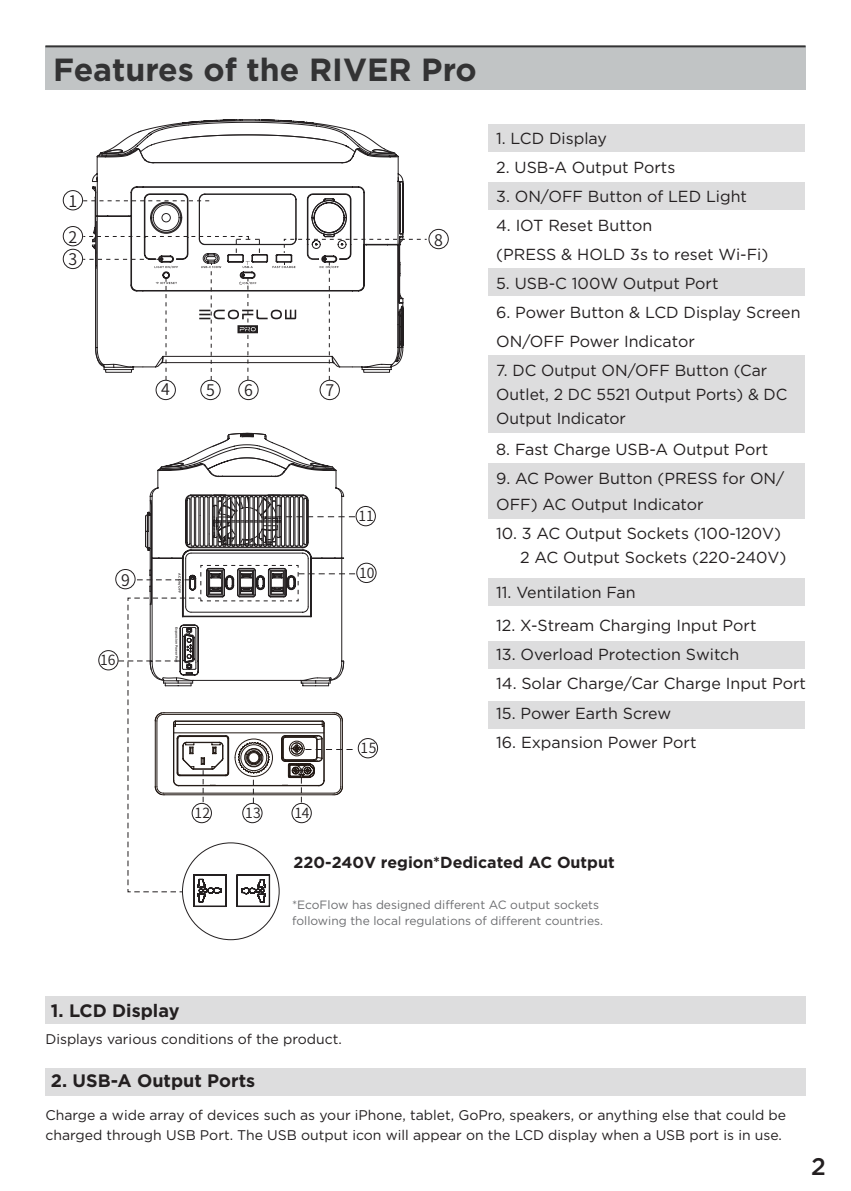
<style>
.page{position:relative;width:851px;height:1191px;background:#fff}
.page>*{position:absolute;margin:0;border:0;box-sizing:border-box;transform-origin:0 0}
.t1{font:700 32px "Gotham";color:#333334}
.t2{font:500 24px "Gotham";color:#231f20}
.t3{font:700 18px "Gotham";color:#231f20}
.t4{font:16px/24px "Gotham";color:#231f20}
.t5{font:700 16px "Gotham";color:#231f20}
.t6{font:16px "Source Han Sans CN";color:#231f20}
.t7{font:14px "Gotham";color:#231f20}
.t8{font:14px "Source Han Sans CN";letter-spacing:.005em;color:#231f20}
.t9{font:12px/16px "Gotham";color:#6c6d70}
.t10{font:500 3.2px "Gotham";color:#231f20}
</style>
<div class="page">
<div style="left:45px;top:46px;width:760px;height:44px;background:#c1c4c5"></div>
<hr style="left:45px;top:45px;width:760px;height:2px;background:#333334">
<div style="left:45px;top:996px;width:760px;height:28px;background:#ddddde"></div>
<div style="left:45px;top:1068px;width:760px;height:27px;background:#ddddde"></div>
<svg style="left:92px;top:120px;width:311px;height:116px"></svg>
<div style="left:320px;top:380px;width:19px;height:20px;border:1px solid #231f20;border-radius:50%"></div>
<div style="left:115px;top:569px;width:20px;height:20px;border:1px solid #231f20;border-radius:50%"></div>
<div style="left:98px;top:650px;width:20px;height:20px;border:1px solid #231f20;border-radius:50%"></div>
<div style="left:428px;top:229px;width:20px;height:20px;border:1px solid #231f20;border-radius:50%"></div>
<div style="left:356px;top:506px;width:19px;height:20px;border:1px solid #231f20;border-radius:50%"></div>
<div style="left:356px;top:563px;width:20px;height:20px;border:1px solid #231f20;border-radius:50%"></div>
<div style="left:358px;top:738px;width:20px;height:20px;border:1px solid #231f20;border-radius:50%"></div>
<div style="left:63px;top:190px;width:20px;height:20px;border:1px solid #231f20;border-radius:50%"></div>
<div style="left:63px;top:226px;width:20px;height:20px;border:1px solid #231f20;border-radius:50%"></div>
<div style="left:63px;top:249px;width:20px;height:20px;border:1px solid #231f20;border-radius:50%"></div>
<div style="left:238px;top:380px;width:20px;height:20px;border:1px solid #231f20;border-radius:50%"></div>
<div style="left:200px;top:380px;width:20px;height:20px;border:1px solid #231f20;border-radius:50%"></div>
<div style="left:156px;top:380px;width:20px;height:20px;border:1px solid #231f20;border-radius:50%"></div>
<svg style="left:83px;top:200px;width:126px;height:1px"></svg>
<div style="left:488px;top:578px;width:316px;height:27px;background:#ddddde"></div>
<div style="left:488px;top:355px;width:316px;height:78px;background:#ddddde"></div>
<div style="left:488px;top:463px;width:316px;height:55px;background:#ddddde"></div>
<div style="left:488px;top:125px;width:316px;height:27px;background:#ddddde"></div>
<div style="left:488px;top:642px;width:316px;height:27px;background:#ddddde"></div>
<div style="left:488px;top:701px;width:316px;height:27px;background:#ddddde"></div>
<div style="left:488px;top:269px;width:316px;height:27px;background:#ddddde"></div>
<div style="left:488px;top:183px;width:316px;height:27px;background:#ddddde"></div>
<svg style="left:118px;top:434px;width:237px;height:473px"></svg>
<svg style="left:83px;top:236px;width:344px;height:144px"></svg>
<p class="t1" style="left:53px;top:48px;width:425px">Features of the RIVER Pro</p>
<p class="t6" style="left:68px;top:192px;width:10px">1</p>
<p class="t6" style="left:68px;top:228px;width:10px">2</p>
<p class="t6" style="left:68px;top:250px;width:10px">3</p>
<p class="t6" style="left:161px;top:380px;width:10px">4</p>
<p class="t6" style="left:206px;top:381px;width:10px">5</p>
<p class="t6" style="left:244px;top:381px;width:10px">6</p>
<p class="t6" style="left:121px;top:571px;width:10px">9</p>
<p class="t8" style="left:100px;top:652px;width:17px">16</p>
<p class="t10" style="left:182px;top:573px;width:21px;rotate:90deg">AC ON/OFF</p>
<p class="t10" style="left:179px;top:627px;width:37px;rotate:90deg">Expansion Power Port</p>
<p class="t6" style="left:325px;top:381px;width:10px">7</p>
<p class="t8" style="left:358px;top:508px;width:17px">11</p>
<p class="t8" style="left:359px;top:565px;width:17px">10</p>
<p class="t6" style="left:434px;top:231px;width:10px">8</p>
<p class="t8" style="left:360px;top:740px;width:17px">15</p>
<p class="t4" style="left:496px;top:126px;width:112px">1. LCD Display</p>
<p class="t4" style="left:496px;top:155px;width:181px">2. USB-A Output Ports</p>
<p class="t4" style="left:496px;top:184px;width:252px">3. ON/OFF Button of LED Light</p>
<p class="t4" style="left:496px;top:213px;width:157px">4. IOT Reset Button</p>
<p class="t4" style="left:496px;top:242px;width:274px">(PRESS &amp; HOLD 3s to reset Wi-Fi)</p>
<p class="t4" style="left:496px;top:271px;width:224px">5. USB-C 100W Output Port</p>
<p class="t4" style="left:496px;top:300px;width:306px">6. Power Button &amp; LCD Display Screen</p>
<p class="t4" style="left:496px;top:329px;width:200px">ON/OFF Power Indicator</p>
<p class="t4" style="left:496px;top:358px;width:293px">7. DC Output ON/OFF Button (Car<br>Outlet, 2 DC 5521 Output Ports) &amp; DC<br>Output Indicator</p>
<p class="t4" style="left:496px;top:437px;width:274px">8. Fast Charge USB-A Output Port</p>
<p class="t4" style="left:496px;top:465px;width:289px;line-height:26px">9. AC Power Button (PRESS for ON/<br>OFF) AC Output Indicator</p>
<p class="t4" style="left:496px;top:521px;width:286px">10. 3 AC Output Sockets (100-120V)</p>
<p class="t4" style="left:520px;top:545px;width:268px">2 AC Output Sockets (220-240V)</p>
<p class="t4" style="left:496px;top:579px;width:141px">11. Ventilation Fan</p>
<p class="t4" style="left:496px;top:613px;width:262px">12. X-Stream Charging Input Port</p>
<p class="t4" style="left:496px;top:642px;width:244px">13. Overload Protection Switch</p>
<p class="t4" style="left:496px;top:671px;width:311px">14. Solar Charge/Car Charge Input Port</p>
<p class="t4" style="left:496px;top:701px;width:176px">15. Power Earth Screw</p>
<p class="t4" style="left:496px;top:730px;width:202px">16. Expansion Power Port</p>
<p class="t8" style="left:194px;top:805px;width:17px">12</p>
<p class="t8" style="left:245px;top:805px;width:17px">13</p>
<p class="t8" style="left:294px;top:805px;width:17px">14</p>
<p class="t5" style="left:293px;top:851px;width:322px">220-240V region*Dedicated AC Output</p>
<p class="t3" style="left:51px;top:998px;width:130px">1. LCD Display</p>
<p class="t9" style="left:292px;top:896px;width:312px">*EcoFlow has designed different AC output sockets following the local regulations of different countries.</p>
<p class="t7" style="left:45px;top:1030px;width:298px">Displays various conditions of the product.</p>
<p class="t3" style="left:51px;top:1068px;width:206px">2. USB-A Output Ports</p>
<p class="t7" style="left:45px;top:1105px;width:742px">Charge a wide array of devices such as your iPhone, tablet, GoPro, speakers, or anything else that could be</p>
<p class="t7" style="left:45px;top:1125px;width:738px">charged through USB Port. The USB output icon will appear on the LCD display when a USB port is in use.</p>
<h2 class="t2" style="left:811px;top:1150px;width:16px">2</h2>
</div>
